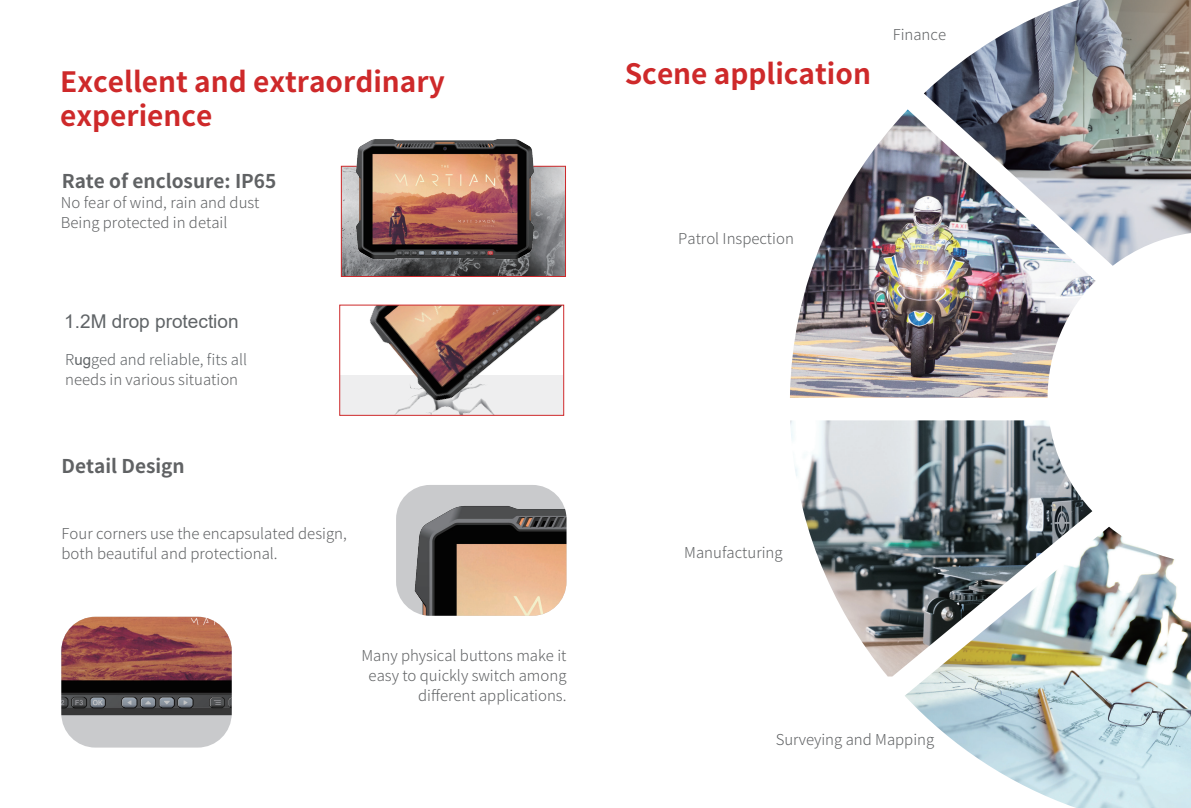
<style>
.page{position:relative;width:1191px;height:808px;background:#fff}
.page>*{position:absolute;margin:0;border:0;box-sizing:border-box;transform-origin:0 0}
.t1{font:700 28px/33.6px "Source Han Sans CN";color:#ce292a}
.t2{font:700 19px "Source Han Sans CN";color:#606264}
.t3{font:19px "Arial";color:#606467}
.t4{font:300 15px/20px "Source Han Sans CN";color:#606264}
.t5{font:300 15px "Source Han Sans CN";color:#606467}
.s1{font-family:"Arial";font-weight:400}
</style>
<div class="page">
<img style="left:790px;top:420px;width:302px;height:256px">
<img style="left:790px;top:109px;width:305px;height:289px">
<img style="left:923px;top:0;width:268px;height:266px">
<img style="left:904px;top:527px;width:287px;height:281px">
<div style="left:340px;top:376px;width:223px;height:39px;background:#eeeeef"></div>
<img style="left:395px;top:410px;width:99px;height:4px">
<img style="left:362px;top:307px;width:200px;height:103px">
<div style="left:339px;top:305px;width:225px;height:111px;border:1px solid #cd282a"></div>
<img style="left:343px;top:168px;width:220px;height:107px">
<div style="left:341px;top:166px;width:225px;height:111px;border:1px solid #cd282a"></div>
<img style="left:356px;top:139px;width:179px;height:122px">
<div style="left:61px;top:617px;width:171px;height:130px;background:#c9cacc;border-radius:34px"></div>
<img style="left:61px;top:617px;width:171px;height:106px">
<div style="left:396px;top:485px;width:170px;height:131px;background:#c9cacc;border-radius:34px"></div>
<img style="left:412px;top:505px;width:154px;height:111px">
<h1 class="t1" style="left:60px;top:66px;width:386px">Excellent and extraordinary experience</h1>
<h1 class="t1" style="left:625px;top:58px;width:248px">Scene application</h1>
<p class="t2" style="left:62px;top:170px;width:216px">Rate of enclosure: IP65</p>
<p class="t4" style="left:61px;top:193px;width:200px">No fear of wind, rain and dust<br>Being protected in detail</p>
<p class="t4" style="left:678px;top:229px;width:117px">Patrol Inspection</p>
<p class="t4" style="left:892px;top:25px;width:55px">Finance</p>
<p class="t3" style="left:64px;top:308px;width:176px">1.2M drop protection</p>
<p class="t5" style="left:65px;top:351px;width:183px">R<span class="s1">ug</span>ged and reliable, fits all</p>
<p class="t4" style="left:65px;top:370px;width:174px">needs in various situation</p>
<p class="t2" style="left:62px;top:455px;width:125px">Detail Design</p>
<p class="t4" style="left:62px;top:524px;width:287px">Four corners use the encapsulated design, both beautiful and protectional.</p>
<p class="t4" style="left:684px;top:543px;width:100px">Manufacturing</p>
<p class="t4" style="left:361px;top:646px;width:206px;text-align:right">Many physical buttons make it easy to quickly switch among different applications.</p>
<p class="t4" style="left:775px;top:730px;width:160px">Surveying and Mapping</p>
</div>
